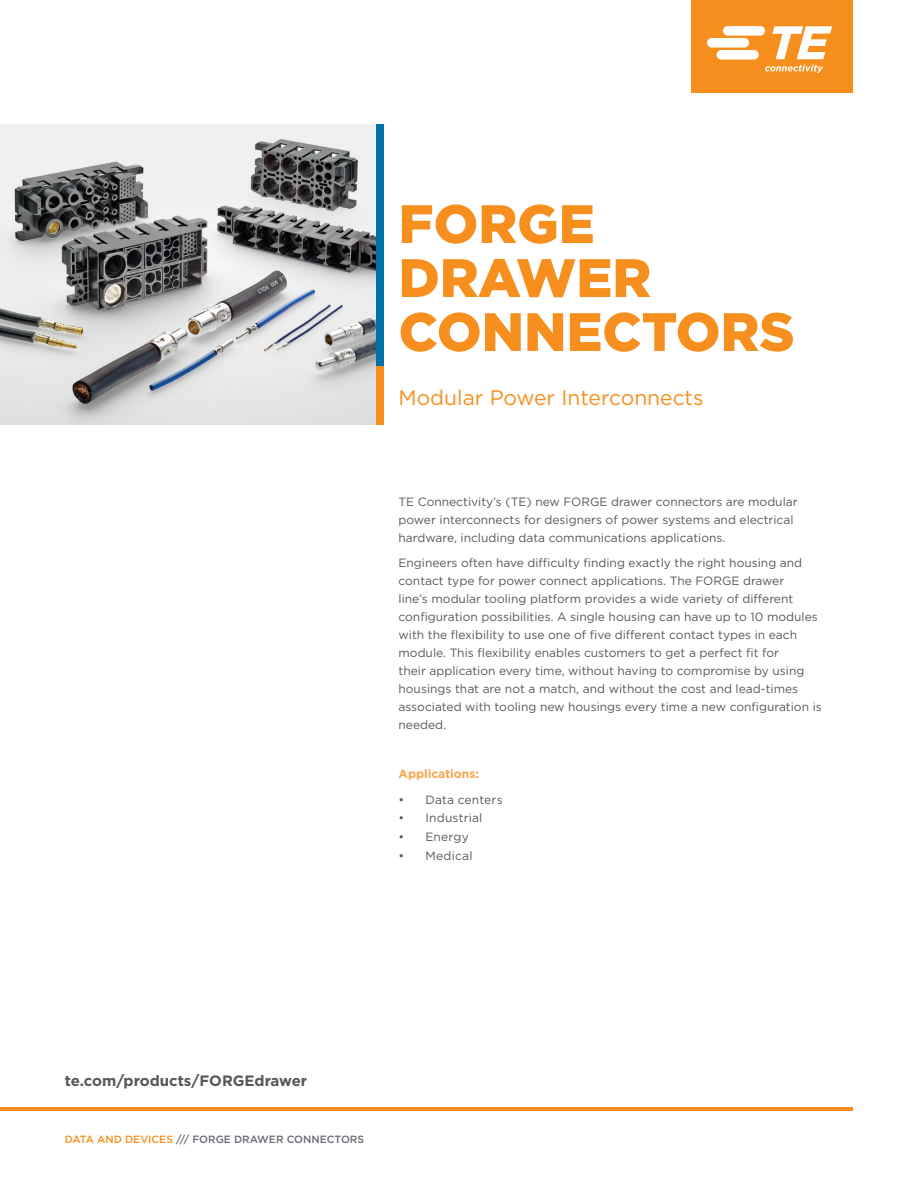
<style>
.page{position:relative;width:918px;height:1188px;background:#fff}
.page>*{position:absolute;margin:0;border:0;box-sizing:border-box;transform-origin:0 0}
.t1{font:900 54px/54px "Gotham";color:#f68f1e}
.t2{font:21px "Gotham";color:#f68f1e}
.t3{font:700 15px "Gotham";color:#57585a}
.t4{font:12px/18px "Gotham";color:#57585a}
.t5{font:700 12px "Gotham";color:#f9a449}
.t6{font:12px "Gotham";letter-spacing:.02em;color:#57585a}
.t7{font:500 10.5px "Gotham";color:#696b73}
.s1{color:#f68f1e}
</style>
<div class="page">
<hr style="left:0;top:1107px;width:853px;height:4px;background:#f68f1e">
<img style="left:0;top:124px;width:376px;height:300px">
<div style="left:376px;top:124px;width:8px;height:243px;background:#0071a7"></div>
<div style="left:376px;top:366px;width:8px;height:58px;background:#f68f1e"></div>
<div style="left:691px;top:0;width:162px;height:93px;background:#f68f1e"></div>
<svg style="left:707px;top:26px;width:125px;height:47px"></svg>
<h1 class="t1" style="left:399px;top:196px;width:398px">FORGE<br>DRAWER<br>CONNECTORS</h1>
<h2 class="t2" style="left:399px;top:384px;width:307px">Modular Power Interconnects</h2>
<p class="t4" style="left:399px;top:493px;width:401px">TE Connectivity’s (TE) new FORGE drawer connectors are modular power interconnects for designers of power systems and electrical hardware, including data communications applications.</p>
<p class="t4" style="left:399px;top:553px;width:425px">Engineers often have difficulty finding exactly the right housing and contact type for power connect applications. The FORGE drawer<br>line’s modular tooling platform provides a wide variety of different configuration possibilities. A single housing can have up to 10 modules with the flexibility to use one of five different contact types in each module. This flexibility enables customers to get a perfect fit for<br>their application every time, without having to compromise by using housings that are not a match, and without the cost and lead-times associated with tooling new housings every time a new configuration is needed.</p>
<p class="t5" style="left:399px;top:766px;width:82px">Applications:</p>
<p class="t4" style="left:399px;top:790px;width:106px">• Data centers</p>
<p class="t4" style="left:399px;top:809px;width:85px">• Industrial</p>
<p class="t4" style="left:399px;top:828px;width:72px">• Energy</p>
<p class="t6" style="left:399px;top:848px;width:75px">• Medical</p>
<p class="t3" style="left:65px;top:1071px;width:244px">te.com/products/FORGEdrawer</p>
<p class="t7" style="left:65px;top:1132px;width:301px"><span class="s1">DATA AND DEVICES</span> /// FORGE DRAWER CONNECTORS</p>
</div>
